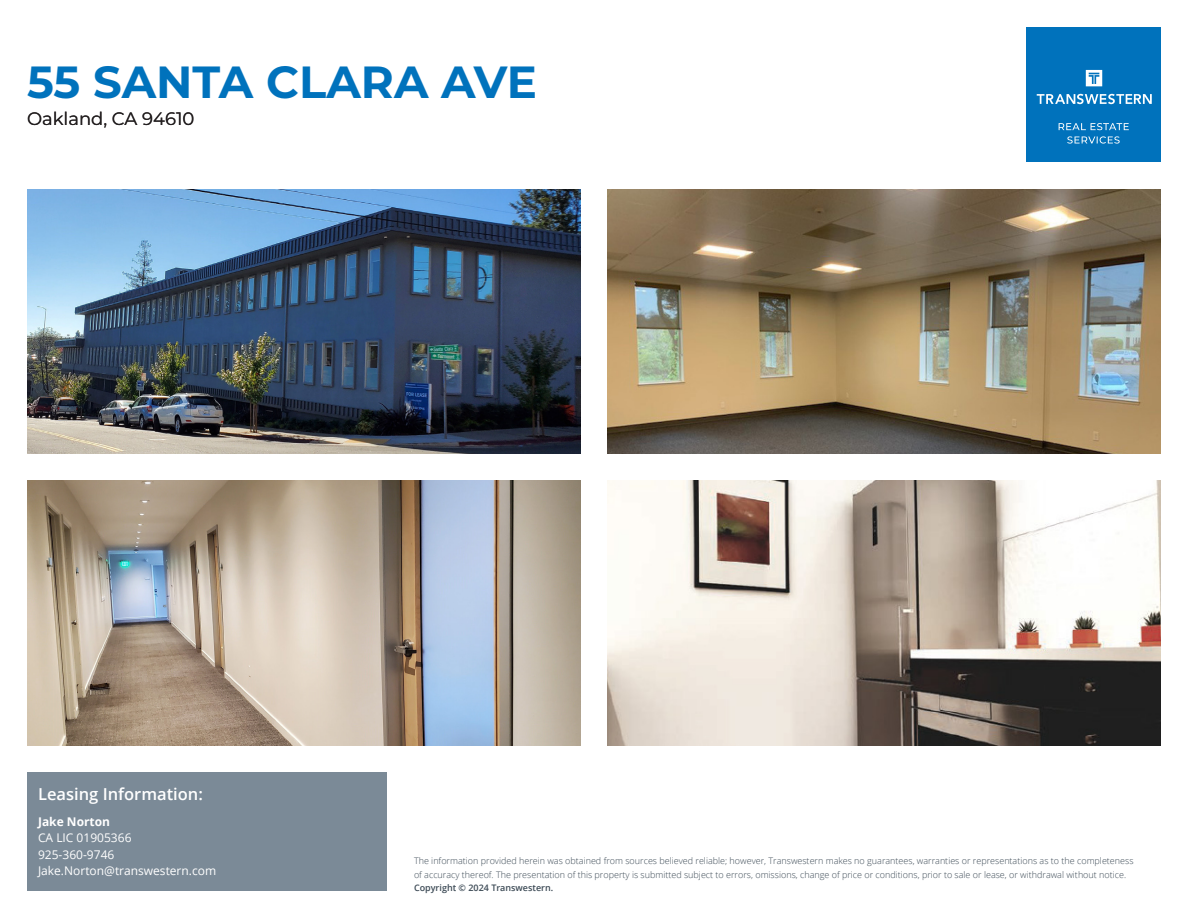
<style>
.page{position:relative;width:1188px;height:918px;background:#fff}
.page>*{position:absolute;margin:0;border:0;box-sizing:border-box;transform-origin:0 0}
.t1{font:700 45px "Montserrat";color:#0072bc}
.t2{font:18px "Montserrat";color:#231f20}
.t3{font:600 16.5px "Open Sans";color:#fff}
.t4{font:12px/16.5px "Open Sans";color:#fff}
.t5{font:700 12px "Open Sans";color:#fff}
.t6{font:300 9px/13.5px "Open Sans";color:#3c4a55}
.t7{font:600 9px "Open Sans";color:#3c4a55}
</style>
<div class="page">
<div style="left:1026px;top:27px;width:135px;height:135px;background:#0072bc"></div>
<svg style="left:1067px;top:136px;width:53px;height:8px"></svg>
<svg style="left:1059px;top:123px;width:70px;height:7px"></svg>
<svg style="left:1037px;top:94px;width:115px;height:10px"></svg>
<svg style="left:1086px;top:70px;width:16px;height:16px"></svg>
<div style="left:27px;top:772px;width:360px;height:119px;background:#7b8a97"></div>
<img style="left:27px;top:189px;width:553px;height:265px">
<img style="left:27px;top:481px;width:553px;height:264px">
<img style="left:608px;top:189px;width:553px;height:265px">
<img style="left:608px;top:481px;width:553px;height:264px">
<h1 class="t1" style="left:27px;top:49px;width:512px">55 SANTA CLARA AVE</h1>
<h2 class="t2" style="left:27px;top:107px;width:169px">Oakland, CA 94610</h2>
<h3 class="t3" style="left:38px;top:783px;width:166px">Leasing Information:</h3>
<h3 class="t5" style="left:38px;top:813px;width:74px">Jake Norton</h3>
<h3 class="t4" style="left:38px;top:829px;width:180px">CA LIC 01905366<br>925-360-9746<br>Jake.Norton@transwestern.com</h3>
<p class="t6" style="left:414px;top:854px;width:721px">The information provided herein was obtained from sources believed reliable; however, Transwestern makes no guarantees, warranties or representations as to the completeness of accuracy thereof. The presentation of this property is submitted subject to errors, omissions, change of price or conditions, prior to sale or lease, or withdrawal without notice.</p>
<p class="t7" style="left:414px;top:882px;width:141px">Copyright © 2024 Transwestern.</p>
</div>
